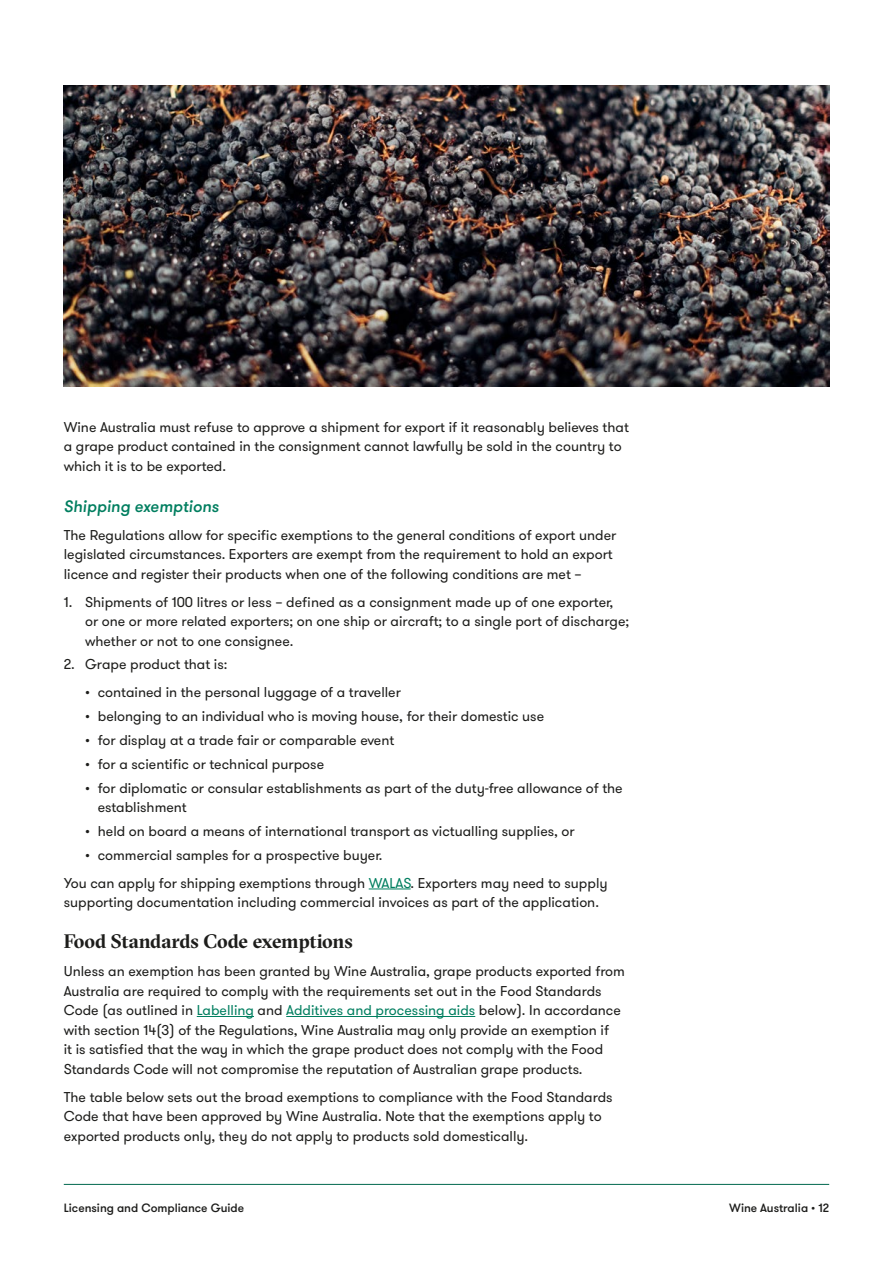
<style>
.page{position:relative;width:893px;height:1263px;background:#fff}
.page>*{position:absolute;margin:0;border:0;box-sizing:border-box;transform-origin:0 0}
.t1{font:700 19.5px "GT Sectra Fine";letter-spacing:-.01em;color:#1d1d1b}
.t2{font:italic 500 16.5px "GT Walsheim";color:#007e5f}
.t3{font:14.25px/19.5px "GT Walsheim";color:#1d1d1b}
.t4{font:500 12px "GT Walsheim";color:#1d1d1b}
.s1{color:#007e5f}
</style>
<div class="page">
<hr style="left:64px;top:1184px;width:765px;height:1px;background:#00684e">
<hr style="left:369px;top:888px;width:42px;height:1px;background:#007e5f">
<hr style="left:197px;top:1016px;width:57px;height:1px;background:#007e5f">
<hr style="left:286px;top:1016px;width:189px;height:1px;background:#007e5f">
<img style="left:64px;top:85px;width:765px;height:302px">
<p class="t3" style="left:64px;top:417px;width:567px">Wine Australia must refuse to approve a shipment for export if it reasonably believes that a grape product contained in the consignment cannot lawfully be sold in the country to which it is to be exported.</p>
<p class="t2" style="left:64px;top:496px;width:157px">Shipping exemptions</p>
<p class="t3" style="left:64px;top:525px;width:554px">The Regulations allow for specific exemptions to the general conditions of export under legislated circumstances. Exporters are exempt from the requirement to hold an export licence and register their products when one of the following conditions are met –</p>
<p class="t3" style="left:85px;top:592px;width:546px;text-indent:-21px">1. Shipments of 100 litres or less – defined as a consignment made up of one exporter, or one or more related exporters; on one ship or aircraft; to a single port of discharge; whether or not to one consignee.</p>
<p class="t3" style="left:64px;top:655px;width:165px">2. Grape product that is:</p>
<p class="t3" style="left:85px;top:683px;width:317px">• contained in the personal luggage of a traveller</p>
<p class="t3" style="left:85px;top:707px;width:461px">• belonging to an individual who is moving house, for their domestic use</p>
<p class="t3" style="left:85px;top:731px;width:311px">• for display at a trade fair or comparable event</p>
<p class="t3" style="left:85px;top:754px;width:241px">• for a scientific or technical purpose</p>
<p class="t3" style="left:98px;top:778px;width:526px;text-indent:-13px">• for diplomatic or consular establishments as part of the duty-free allowance of the establishment</p>
<p class="t3" style="left:85px;top:821px;width:491px">• held on board a means of international transport as victualling supplies, or</p>
<p class="t3" style="left:64px;top:841px;width:545px;line-height:28px;text-indent:21px">• commercial samples for a prospective buyer.<br>You can apply for shipping exemptions through <span class="s1">WALAS</span>. Exporters may need to supply</p>
<p class="t3" style="left:64px;top:893px;width:537px">supporting documentation including commercial invoices as part of the application.</p>
<h1 class="t1" style="left:64px;top:929px;width:290px">Food Standards Code exemptions</h1>
<p class="t3" style="left:64px;top:962px;width:563px">Unless an exemption has been granted by Wine Australia, grape products exported from Australia are required to comply with the requirements set out in the Food Standards Code (as outlined in <span class="s1">Labelling</span> and <span class="s1">Additives and processing aids</span> below). In accordance with section 14(3) of the Regulations, Wine Australia may only provide an exemption if<br>it is satisfied that the way in which the grape product does not comply with the Food Standards Code will not compromise the reputation of Australian grape products.</p>
<p class="t3" style="left:64px;top:1087px;width:550px">The table below sets out the broad exemptions to compliance with the Food Standards<br>Code that have been approved by Wine Australia. Note that the exemptions apply to exported products only, they do not apply to products sold domestically.</p>
<p class="t4" style="left:64px;top:1200px;width:182px">Licensing and Compliance Guide</p>
<p class="t4" style="left:729px;top:1200px;width:101px">Wine Australia • 12</p>
</div>
